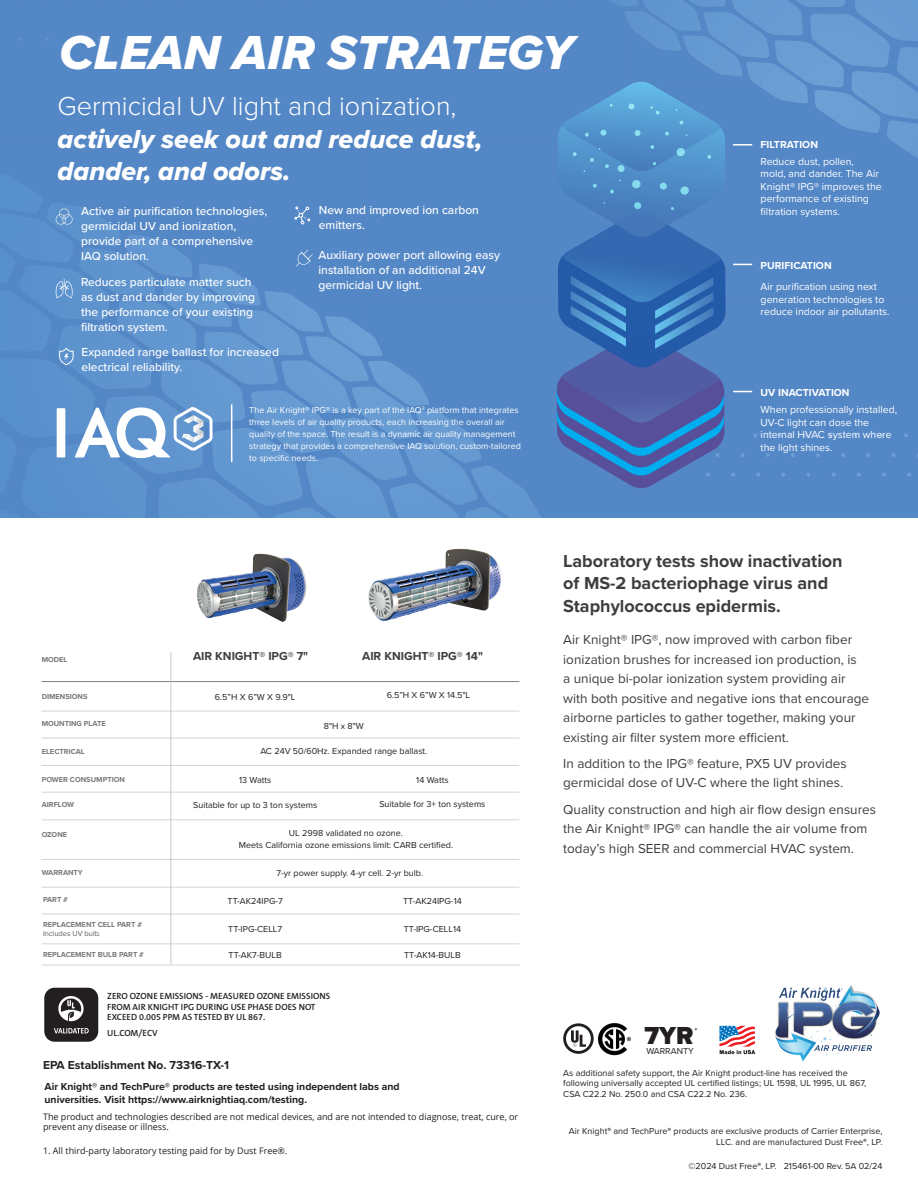
<style>
.page{position:relative;width:918px;height:1188px;background:#fff}
.page>*{position:absolute;margin:0;border:0;box-sizing:border-box;transform-origin:0 0}
.t1{font:70.5px "Halis R S Medium";color:#fff}
.t2{font:49.5px "Proxima Nova Extrabld It";color:#fff}
.t3{font:27px/32.4px "Proxima Nova Extrabld It";color:#fff}
.t4{font:900 25.5px "Proxima Nova";color:#231f20}
.t5{font:700 18px/22.5px "Proxima Nova";color:#3e3e3f}
.t6{font:18px "Proxima Nova";color:#3e3e3f}
.t7{font:13.5px/19.5px "Proxima Nova";color:#3e3e3f}
.t8{font:500 12px/15px "Proxima Nova";color:#fff}
.t9{font:700 12px "Proxima Nova";color:#3e3e3f}
.t10{font:700 12px "Proxima Nova";color:#231f20}
.t11{font:10.5px/12.6px "Proxima Nova";color:#fff}
.t12{font:700 10.5px/12.6px "Proxima Nova";color:#231f20}
.t13{font:700 10.5px "Proxima Nova";color:#fff}
.t14{font:9px/10.8px "Proxima Nova";color:#231f20;text-align:right}
.t15{font:9px/12px "Proxima Nova";color:#fff}
.t16{font:9px/10.8px "Open Sans";color:#231f20}
.t17{font:600 9px/10.8px "The Sans B6";color:#231f20}
.t18{font:700 7.5px "Proxima Nova";color:#76787b}
.t19{font:7.5px "Proxima Nova";color:#5f5f62}
.s1{font-family:"Proxima Nova";font-weight:300}
.s2{font-weight:700}
.s3{font-family:"Myriad Pro"}
</style>
<div class="page">
<img style="left:774px;top:986px;width:48px;height:76px">
<img style="left:197px;top:553px;width:110px;height:69px">
<img style="left:368px;top:548px;width:133px;height:73px">
<hr style="left:42px;top:681px;width:477px;height:1px;background:#231f20">
<hr style="left:42px;top:711px;width:477px;height:1px;background:#231f20">
<hr style="left:42px;top:738px;width:477px;height:1px;background:#231f20">
<hr style="left:41px;top:765px;width:478px;height:1px;background:#231f20">
<hr style="left:42px;top:792px;width:477px;height:1px;background:#231f20">
<hr style="left:42px;top:819px;width:477px;height:1px;background:#231f20">
<hr style="left:42px;top:859px;width:477px;height:1px;background:#231f20">
<hr style="left:42px;top:887px;width:477px;height:1px;background:#231f20">
<hr style="left:42px;top:914px;width:477px;height:1px;background:#231f20">
<hr style="left:42px;top:943px;width:477px;height:1px;background:#231f20">
<hr style="left:42px;top:965px;width:477px;height:1px;background:#231f20">
<svg style="left:822px;top:985px;width:58px;height:72px"></svg>
<hr style="left:170px;top:652px;width:1px;height:313px;background:#c9cacc">
<div style="left:44px;top:988px;width:54px;height:54px;background:#231f20;border-radius:10px"></div>
<svg style="left:58px;top:996px;width:26px;height:26px"></svg>
<svg style="left:54px;top:1028px;width:35px;height:5px"></svg>
<svg style="left:563px;top:1023px;width:31px;height:31px"></svg>
<img style="left:598px;top:1023px;width:33px;height:33px">
<svg style="left:719px;top:1026px;width:36px;height:28px"></svg>
<svg style="left:0;top:0;width:918px;height:518px;background:#5589c6"></svg>
<p class="t2" style="left:60px;top:16px;width:516px">CLEAN AIR STRATEGY</p>
<p class="t3" style="left:58px;top:90px;width:426px"><span class="s1">Germicidal UV light and ionization, </span>actively seek out and reduce dust, dander, and odors.</p>
<p class="t6" style="left:158px;top:166px;width:10px">®</p>
<p class="t8" style="left:81px;top:203px;width:188px">Active air purification technologies, germicidal UV and ionization, provide part of a comprehensive<br>IAQ solution.</p>
<p class="t8" style="left:81px;top:274px;width:175px">Reduces particulate matter such as dust and dander by improving the performance of your existing filtration system.</p>
<p class="t8" style="left:81px;top:344px;width:199px">Expanded range ballast for increased electrical reliability.</p>
<p class="t8" style="left:319px;top:202px;width:161px">New and improved ion carbon emitters.</p>
<p class="t8" style="left:319px;top:247px;width:183px">Auxiliary power port allowing easy installation of an additional 24V germicidal UV light.</p>
<h1 class="t1" style="left:50px;top:388px;width:122px">IAO</h1>
<p class="t15" style="left:249px;top:404px;width:273px">The Air Knight<span class="s2">®</span> IPG<span class="s2">®</span> is a key part of the IAQ<sup>3</sup> platform that integrates three levels of air quality products, each increasing the overall air quality of the space. The result is a dynamic air quality management strategy that provides a comprehensive IAQ solution, custom-tailored to specific needs.</p>
<p class="t13" style="left:761px;top:136px;width:59px">FILTRATION</p>
<p class="t11" style="left:761px;top:154px;width:123px">Reduce dust, pollen, mold, and dander. The Air<br>Knight® IPG® improves the performance of existing filtration systems.</p>
<p class="t13" style="left:761px;top:258px;width:73px">PURIFICATION</p>
<p class="t11" style="left:761px;top:280px;width:130px">Air purification using next generation technologies to reduce indoor air pollutants.</p>
<p class="t13" style="left:761px;top:385px;width:90px">UV INACTIVATION</p>
<p class="t11" style="left:761px;top:403px;width:138px">When professionally installed,<br>UV-C light can dose the internal HVAC system where the light shines.</p>
<p class="t18" style="left:42px;top:653px;width:27px">MODEL</p>
<p class="t18" style="left:42px;top:691px;width:47px">DIMENSIONS</p>
<p class="t18" style="left:42px;top:718px;width:66px">MOUNTING PLATE</p>
<p class="t18" style="left:42px;top:746px;width:45px">ELECTRICAL</p>
<p class="t18" style="left:42px;top:774px;width:85px">POWER CONSUMPTION</p>
<p class="t18" style="left:42px;top:799px;width:34px">AIRFLOW</p>
<p class="t18" style="left:42px;top:829px;width:27px">OZONE</p>
<p class="t18" style="left:42px;top:867px;width:43px">WARRANTY</p>
<p class="t18" style="left:43px;top:894px;width:26px">PART #</p>
<p class="t18" style="left:43px;top:919px;width:100px">REPLACEMENT CELL PART #</p>
<p class="t18" style="left:43px;top:949px;width:102px">REPLACEMENT BULB PART #</p>
<p class="t19" style="left:43px;top:928px;width:59px">Includes UV bulb.</p>
<p class="t9" style="left:193px;top:647px;width:117px">AIR KNIGHT® IPG® 7"</p>
<p class="t9" style="left:362px;top:647px;width:122px">AIR KNIGHT® IPG® 14"</p>
<p class="t14" style="left:215px;top:691px;width:82px">6.5”H X 6”W X 9.9"L</p>
<p class="t14" style="left:324px;top:720px;width:41px">8"H x 8"W</p>
<p class="t14" style="left:387px;top:690px;width:85px">6.5”H X 6”W X 14.5"L</p>
<p class="t14" style="left:260px;top:745px;width:168px">AC 24V 50/60Hz. Expanded range ballast.</p>
<p class="t14" style="left:239px;top:774px;width:34px">13 Watts</p>
<p class="t14" style="left:416px;top:774px;width:34px">14 Watts</p>
<p class="t14" style="left:193px;top:799px;width:126px">Suitable for up to 3 ton systems</p>
<p class="t14" style="left:379px;top:798px;width:108px">Suitable for 3+ ton systems</p>
<p class="t14" style="left:239px;top:827px;width:216px;line-height:12px;text-align:center">UL 2998 validated no ozone.<br>Meets California ozone emissions limit: CARB certified.</p>
<p class="t14" style="left:277px;top:867px;width:148px">7-yr power supply. 4-yr cell. 2-yr bulb.</p>
<p class="t14" style="left:228px;top:895px;width:57px">TT-AK24IPG-7</p>
<p class="t14" style="left:228px;top:923px;width:55px">TT-IPG-CELL7</p>
<p class="t14" style="left:229px;top:949px;width:55px">TT-AK7-BULB</p>
<p class="t14" style="left:403px;top:895px;width:60px">TT-AK24IPG-14</p>
<p class="t14" style="left:404px;top:923px;width:59px">TT-IPG-CELL14</p>
<p class="t14" style="left:404px;top:949px;width:58px">TT-AK14-BULB</p>
<p class="t17" style="left:107px;top:991px;width:224px">ZERO OZONE EMISSIONS - MEASURED OZONE EMISSIONS<br>FROM AIR KNIGHT IPG DURING USE PHASE DOES NOT<br>EXCEED 0.005 PPM AS TESTED BY UL 867.</p>
<p class="t17" style="left:107px;top:1028px;width:52px">UL.COM/ECV</p>
<p class="t10" style="left:43px;top:1056px;width:188px">EPA Establishment No. 73316-TX-1</p>
<p class="t12" style="left:45px;top:1080px;width:357px">Air Knight® and TechPure® products are tested using independent labs and universities. Visit https://www.airknightiaq.com/testing.</p>
<p class="t16" style="left:43px;top:1111px;width:477px">The product and technologies described are not medical devices, and are not intended to diagnose, treat, cure, or prevent any disease or illness.</p>
<p class="t16" style="left:43px;top:1146px;width:246px">1. All third-party laboratory testing paid for by Dust Free®.</p>
<p class="t5" style="left:563px;top:549px;width:281px">Laboratory tests show inactivation of MS-2 bacteriophage virus and<br>Staphylococcus epidermis.</p>
<p class="t7" style="left:563px;top:629px;width:307px">Air Knight® IPG®, now improved with carbon fiber ionization brushes for increased ion production, is<br>a unique bi-polar ionization system providing air with both positive and negative ions that encourage airborne particles to gather together, making your existing air filter system more efficient.</p>
<p class="t7" style="left:563px;top:753px;width:285px">In addition to the IPG® feature, PX5 UV provides germicidal dose of UV-C where the light shines.</p>
<p class="t7" style="left:563px;top:799px;width:314px">Quality construction and high air flow design ensures the Air Knight® IPG® can handle the air volume from today’s high SEER and commercial HVAC system.</p>
<p class="t4" style="left:645px;top:1017px;width:50px">7YR</p>
<p class="t14" style="left:646px;top:1045px;width:49px">WARRANTY</p>
<p class="t14" style="left:694px;top:1025px;width:5px">*</p>
<p class="t14" style="left:563px;top:1067px;width:304px;text-align:left">As additional safety support, the Air Knight product-line has received the following universally accepted UL certified listings; UL 1598, UL 1995, UL 867,<br>CSA C22.2 No. 250.0 and CSA C22.2 No. 236.</p>
<p class="t14" style="left:569px;top:1126px;width:315px">Air Knight<span class="s3">®</span> and TechPure<span class="s3">®</span> products are exclusive products of Carrier Enterprise,<br>LLC. and are manufactured Dust Free<span class="s3">®</span>, LP.</p>
<p class="t14" style="left:689px;top:1160px;width:195px">©2024 Dust Free<span class="s3">®</span>, LP. 215461-00 Rev. 5A 02/24</p>
</div>
